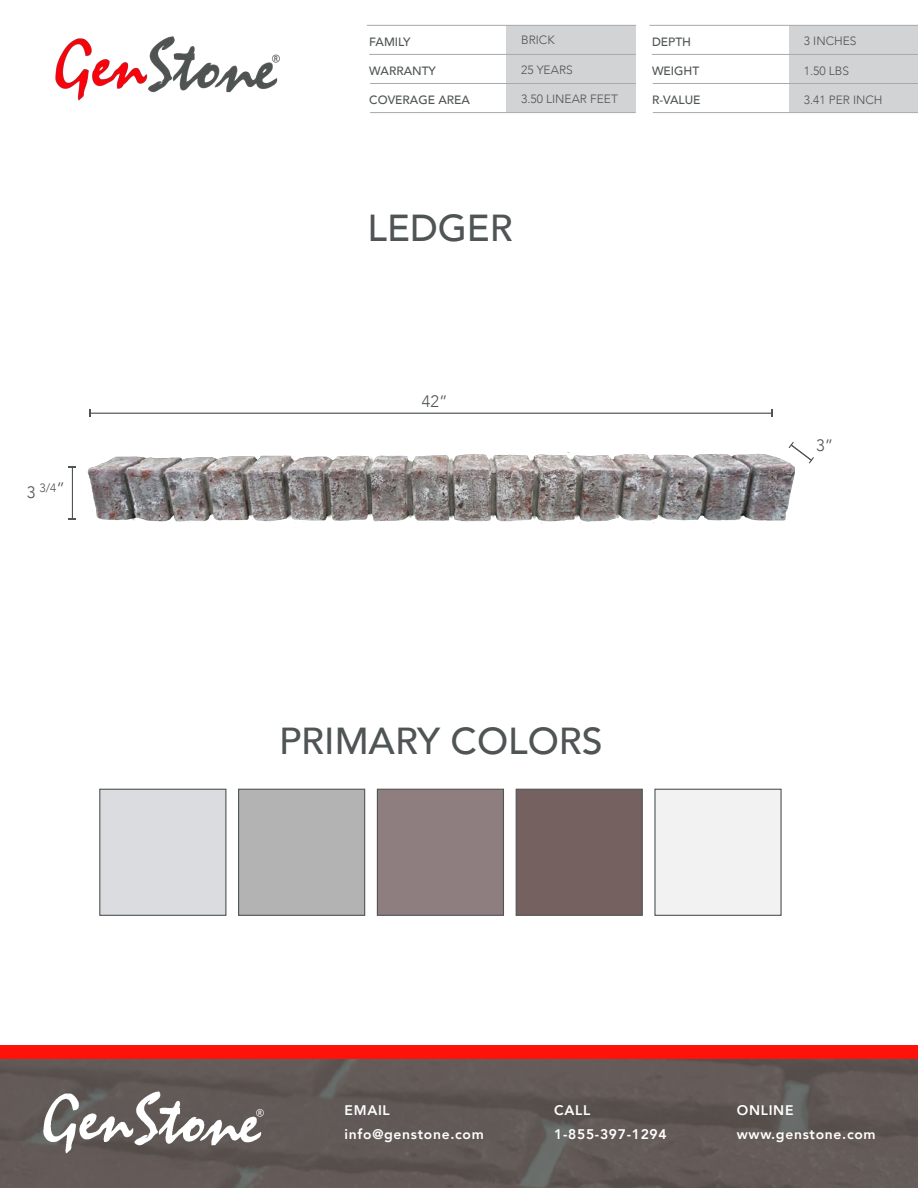
<style>
.page{position:relative;width:918px;height:1188px;background:#fff}
.page>*{position:absolute;margin:0;border:0;box-sizing:border-box;transform-origin:0 0}
.t1{font:500 37.5px "Avenir";color:#4f5454}
.t2{font:300 16.5px "Avenir";color:#4f5454}
.t3{font:800 13.95px/23.5px "Avenir";letter-spacing:.05em;color:#fff}
.t4{font:300 12px "Avenir";color:#4f5454}
.t5{font:500 12px "Avenir";color:#4f5454}
.s1{font-size:16.5px}
</style>
<div class="page">
<img style="left:72px;top:409px;width:723px;height:114px">
<div style="left:507px;top:26px;width:129px;height:28px;background:#d1d3d4"></div>
<img style="left:56px;top:36px;width:224px;height:65px">
<div style="left:507px;top:54px;width:129px;height:29px;background:#d1d3d4"></div>
<div style="left:507px;top:83px;width:129px;height:29px;background:#d1d3d4"></div>
<hr style="left:370px;top:83px;width:266px;height:1px;background:#a7a9ac">
<hr style="left:370px;top:112px;width:266px;height:1px;background:#a7a9ac">
<hr style="left:369px;top:54px;width:267px;height:1px;background:#a7a9ac">
<hr style="left:367px;top:25px;width:269px;height:1px;background:#a7a9ac">
<div style="left:789px;top:26px;width:129px;height:28px;background:#d1d3d4"></div>
<div style="left:789px;top:54px;width:129px;height:29px;background:#d1d3d4"></div>
<div style="left:789px;top:83px;width:129px;height:29px;background:#d1d3d4"></div>
<hr style="left:653px;top:83px;width:265px;height:1px;background:#a7a9ac">
<hr style="left:653px;top:112px;width:265px;height:1px;background:#a7a9ac">
<hr style="left:652px;top:54px;width:266px;height:1px;background:#a7a9ac">
<hr style="left:650px;top:25px;width:268px;height:1px;background:#a7a9ac">
<div style="left:99px;top:789px;width:127px;height:127px;background:#dbdce0;border:1px solid #4f5454"></div>
<div style="left:516px;top:789px;width:127px;height:127px;background:#756260;border:1px solid #4f5454"></div>
<div style="left:654px;top:789px;width:128px;height:127px;background:#f2f2f2;border:1px solid #4f5454"></div>
<div style="left:377px;top:789px;width:127px;height:127px;background:#8e7e7f;border:1px solid #4f5454"></div>
<div style="left:238px;top:789px;width:127px;height:127px;background:#b3b3b3;border:1px solid #4f5454"></div>
<hr style="left:90px;top:413px;width:682px;height:1px;background:#4f5454">
<svg style="left:89px;top:410px;width:2px;height:7px"></svg>
<svg style="left:789px;top:442px;width:25px;height:22px"></svg>
<hr style="left:72px;top:467px;width:1px;height:52px;background:#4f5454">
<div style="left:0;top:1050px;width:918px;height:138px;background:linear-gradient(to right,#605855,#615956)"></div>
<img style="left:43px;top:1090px;width:221px;height:65px">
<div style="left:0;top:1046px;width:918px;height:13px;background:#ff120a"></div>
<p class="t4" style="left:27px;top:481px;width:40px"><span class="s1">3</span> 3/4<span class="s1">”</span></p>
<p class="t5" style="left:369px;top:31px;width:43px">FAMILY</p>
<p class="t4" style="left:521px;top:33px;width:35px">BRICK</p>
<p class="t5" style="left:369px;top:60px;width:68px">WARRANTY</p>
<p class="t4" style="left:521px;top:62px;width:53px">25 YEARS</p>
<p class="t5" style="left:369px;top:89px;width:102px">COVERAGE AREA</p>
<p class="t4" style="left:521px;top:91px;width:98px">3.50 LINEAR FEET</p>
<p class="t5" style="left:652px;top:31px;width:41px">DEPTH</p>
<p class="t4" style="left:804px;top:34px;width:54px">3 INCHES</p>
<p class="t5" style="left:652px;top:60px;width:49px">WEIGHT</p>
<p class="t4" style="left:804px;top:63px;width:47px">1.50 LBS</p>
<p class="t5" style="left:652px;top:89px;width:50px">R-VALUE</p>
<p class="t4" style="left:804px;top:92px;width:80px">3.41 PER INCH</p>
<h1 class="t1" style="left:368px;top:195px;width:147px">LEDGER</h1>
<p class="t2" style="left:422px;top:392px;width:27px">42”</p>
<p class="t2" style="left:816px;top:435px;width:19px">3”</p>
<h1 class="t1" style="left:279px;top:708px;width:325px">PRIMARY COLORS</h1>
<p class="t3" style="left:345px;top:1099px;width:141px">EMAIL info@genstone.com</p>
<p class="t3" style="left:554px;top:1099px;width:114px">CALL<br>1-855-397-1294</p>
<p class="t3" style="left:737px;top:1099px;width:140px">ONLINE www.genstone.com</p>
</div>
